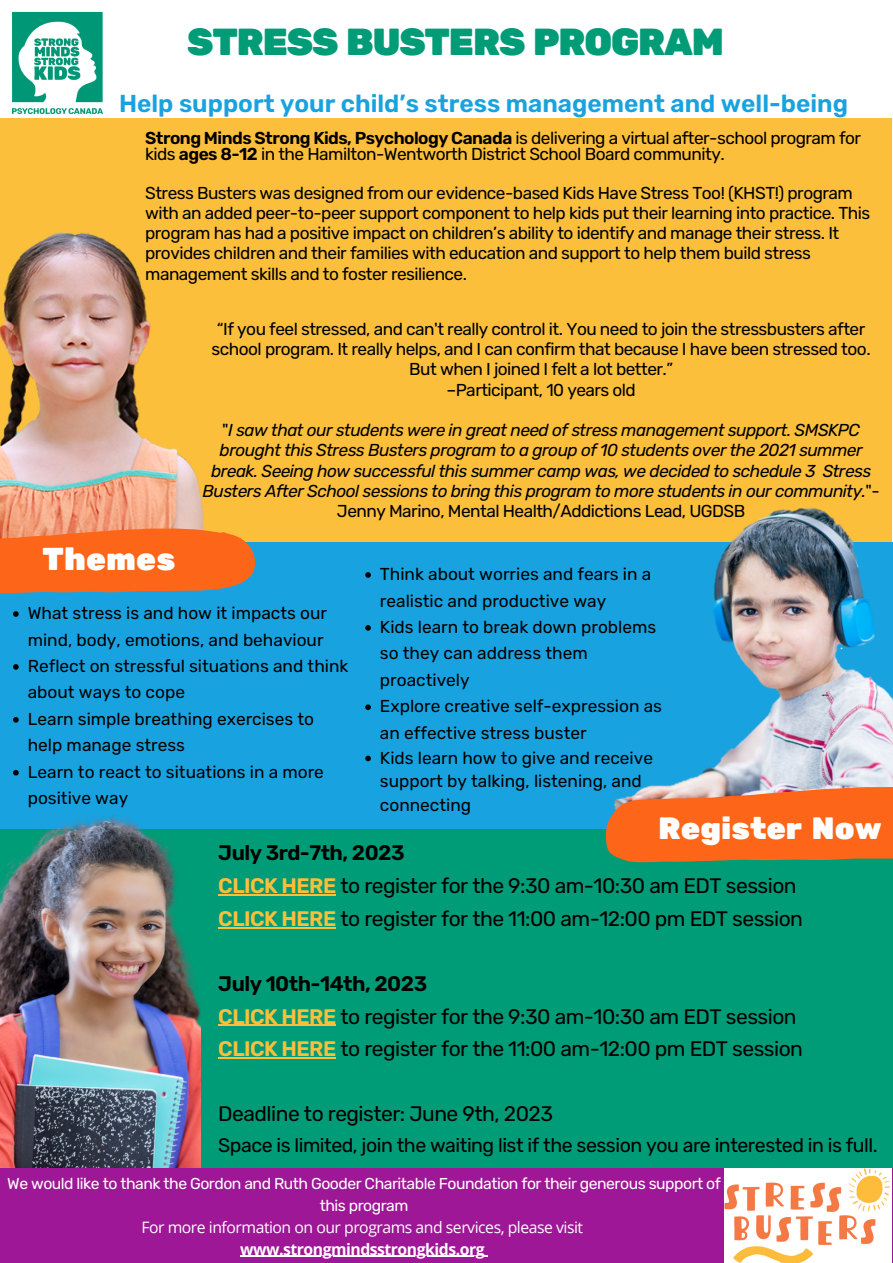
<style>
.page{position:relative;width:893px;height:1263px;background:#fff}
.page>*{position:absolute;margin:0;border:0;box-sizing:border-box;transform-origin:0 0}
.t1{font:37.5px "Rubik One";letter-spacing:-.05em;color:#009b77}
.t2{font:31.5px "Rubik One";color:#fff}
.t3{font:30.75px "Rubik One";color:#fff}
.t4{font:600 24.53px "Rubik";color:#18a3e0}
.t5{font:21px "Rubik";letter-spacing:-.025em;color:#000}
.t6{font:600 21px "Rubik";letter-spacing:-.025em;color:#000}
.t7{font:19.5px "Rubik";letter-spacing:-.025em;color:#000}
.t8{font:17.25px/20.2px "Rubik";letter-spacing:-.03em;color:#000}
.t9{font:17.25px/26.5px "Rubik";color:#000}
.t10{font:italic 17.25px/20.2px "Rubik";letter-spacing:-.03em;color:#000;text-align:center}
.t11{font:15.75px/22px "Rubik";letter-spacing:-.03em;color:#fff;text-align:center}
.t12{font:15.75px "Open Sans";letter-spacing:-.03em;color:#fff}
.t13{font:700 15.75px "Open Sans";letter-spacing:-.03em;color:#fff}
.s1{font-weight:600}
.s2{font-style:normal}
.s3{font-weight:600;color:#fcbf3b}
</style>
<div class="page">
<div style="left:0;top:118px;width:892px;height:604px;background:#fcbf3b"></div>
<div style="left:0;top:542px;width:893px;height:489px;background:#18a3e0"></div>
<div style="left:0;top:829px;width:893px;height:434px;background:#009b77"></div>
<img style="left:0;top:232px;width:204px;height:296px">
<svg style="left:0;top:528px;width:255px;height:66px;background:#ee6e29"></svg>
<img style="left:11px;top:11px;width:93px;height:104px">
<img style="left:646px;top:508px;width:247px;height:279px">
<svg style="left:605px;top:787px;width:288px;height:75px;background:#eb702e"></svg>
<hr style="left:218px;top:894px;width:118px;height:2px;background:#fcbf3b">
<hr style="left:218px;top:927px;width:118px;height:1px;background:#fcbf3b">
<hr style="left:218px;top:1025px;width:118px;height:1px;background:#fcbf3b">
<hr style="left:218px;top:1057px;width:118px;height:2px;background:#fcbf3b">
<img style="left:0;top:815px;width:200px;height:354px">
<div style="left:0;top:1169px;width:893px;height:94px;background:#9e1796"></div>
<img style="left:725px;top:1169px;width:167px;height:94px">
<hr style="left:240px;top:1256px;width:244px;height:1px;background:#fff">
<svg style="left:13px;top:611px;width:6px;height:6px"></svg>
<svg style="left:13px;top:664px;width:6px;height:6px"></svg>
<svg style="left:13px;top:717px;width:6px;height:6px"></svg>
<svg style="left:13px;top:770px;width:6px;height:5px"></svg>
<svg style="left:365px;top:572px;width:6px;height:6px"></svg>
<svg style="left:365px;top:625px;width:6px;height:6px"></svg>
<svg style="left:365px;top:704px;width:6px;height:6px"></svg>
<svg style="left:365px;top:756px;width:6px;height:5px"></svg>
<p class="t1" style="left:187px;top:21px;width:539px">STRESS BUSTERS PROGRAM</p>
<p class="t4" style="left:119px;top:89px;width:730px">Help support your child’s stress management and well-being</p>
<p class="t8" style="left:145px;top:130px;width:717px;line-height:16.4px"><span class="s1">Strong Minds Strong Kids, Psychology Canada</span> is delivering a virtual after-school program for kids <span class="s1">ages 8-12</span> in the Hamilton-Wentworth District School Board community.</p>
<p class="t8" style="left:145px;top:182px;width:726px">Stress Busters was designed from our evidence-based Kids Have Stress Too! (KHST!) program with an added peer-to-peer support component to help kids put their learning into practice. This program has had a positive impact on children’s ability to identify and manage their stress. It provides children and their families with education and support to help them build stress management skills and to foster resilience.</p>
<p class="t8" style="left:212px;top:319px;width:660px;text-align:center">“If you feel stressed, and can't really control it. You need to join the stressbusters after school program. It really helps, and I can confirm that because I have been stressed too.<br>But when I joined I felt a lot better.”</p>
<p class="t8" style="left:446px;top:380px;width:191px">–Participant, 10 years old</p>
<p class="t10" style="left:202px;top:420px;width:679px"><span class="s2">"</span>I saw that our students were in great need of stress management support. SMSKPC brought this Stress Busters program to a group of 10 students over the 2021 summer break. Seeing how successful this summer camp was, we decided to schedule 3 Stress Busters After School sessions to bring this program to more students in our community.<span class="s2">"- Jenny Marino, Mental Health/Addictions Lead, UGDSB</span></p>
<p class="t2" style="left:42px;top:541px;width:135px">Themes</p>
<p class="t9" style="left:380px;top:561px;width:273px">Think about worries and fears in a realistic and productive way</p>
<p class="t9" style="left:380px;top:614px;width:278px">Kids learn to break down problems so they can address them proactively</p>
<p class="t9" style="left:380px;top:693px;width:283px">Explore creative self-expression as an effective stress buster</p>
<p class="t9" style="left:380px;top:746px;width:274px;line-height:23.6px">Kids learn how to give and receive support by talking, listening, and connecting</p>
<p class="t9" style="left:28px;top:600px;width:301px">What stress is and how it impacts our mind, body, emotions, and behaviour</p>
<p class="t9" style="left:28px;top:653px;width:322px">Reflect on stressful situations and think about ways to cope</p>
<p class="t9" style="left:28px;top:706px;width:288px">Learn simple breathing exercises to help manage stress</p>
<p class="t9" style="left:28px;top:759px;width:298px">Learn to react to situations in a more positive way</p>
<p class="t3" style="left:658px;top:810px;width:225px">Register Now</p>
<p class="t6" style="left:218px;top:841px;width:188px">July 3rd-7th, 2023</p>
<p class="t5" style="left:218px;top:873px;width:580px"><span class="s3">CLICK HERE</span> to register for the 9:30 am-10:30 am EDT session</p>
<p class="t5" style="left:218px;top:906px;width:586px"><span class="s3">CLICK HERE</span> to register for the 11:00 am-12:00 pm EDT session</p>
<p class="t6" style="left:218px;top:971px;width:210px">July 10th-14th, 2023</p>
<p class="t5" style="left:218px;top:1004px;width:580px"><span class="s3">CLICK HERE</span> to register for the 9:30 am-10:30 am EDT session</p>
<p class="t5" style="left:218px;top:1036px;width:586px"><span class="s3">CLICK HERE</span> to register for the 11:00 am-12:00 pm EDT session</p>
<p class="t5" style="left:218px;top:1102px;width:336px">Deadline to register: June 9th, 2023</p>
<p class="t7" style="left:218px;top:1134px;width:661px">Space is limited, join the waiting list if the session you are interested in is full.</p>
<p class="t11" style="left:7px;top:1172px;width:715px">We would like to thank the Gordon and Ruth Gooder Charitable Foundation for their generous support of this program</p>
<p class="t12" style="left:141px;top:1216px;width:443px">For more information on our programs and services, please visit</p>
<p class="t13" style="left:240px;top:1238px;width:246px">www.strongmindsstrongkids.org</p>
</div>
